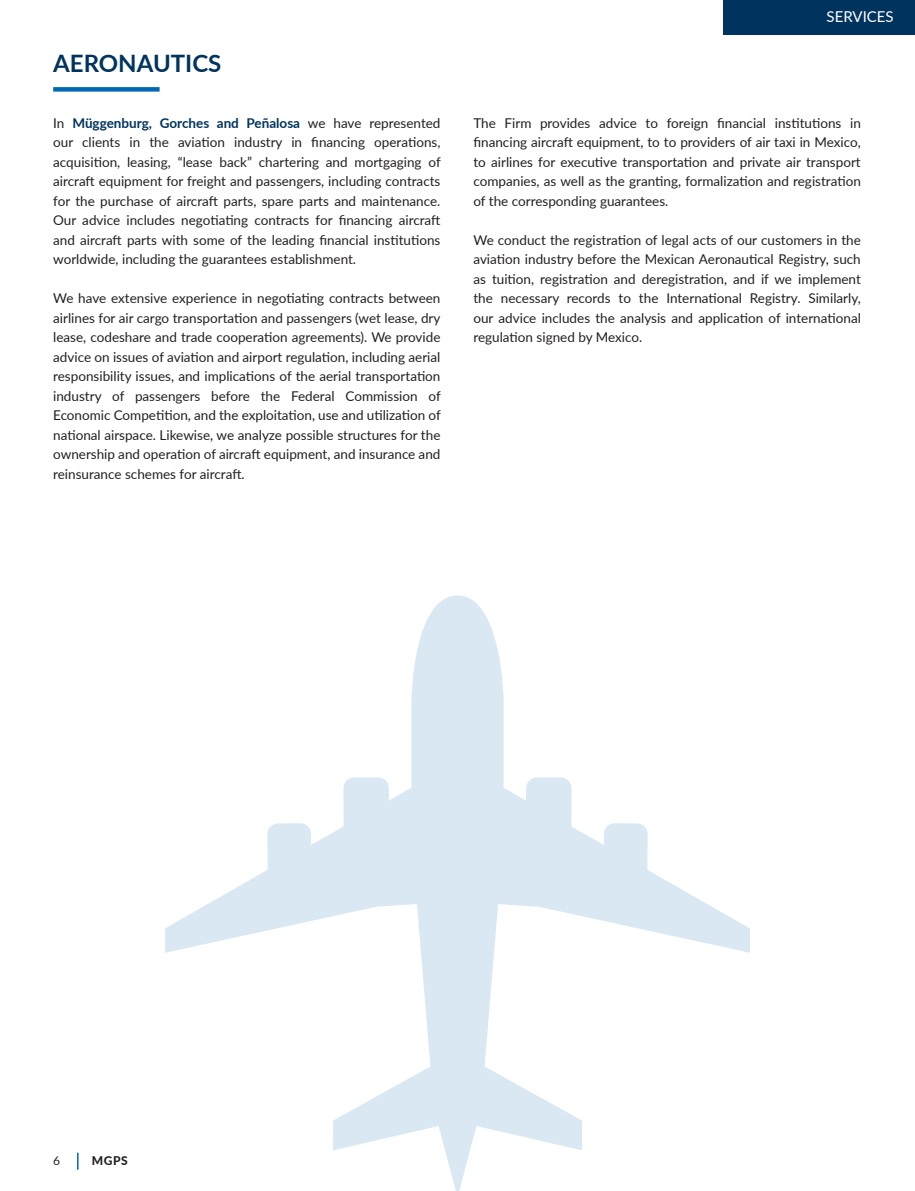
<style>
.page{position:relative;width:915px;height:1191px;background:#fff}
.page>*{position:absolute;margin:0;border:0;box-sizing:border-box;transform-origin:0 0}
.t1{font:700 24px "Lato";color:#00345e}
.t2{font:15px "Lato";color:#fff}
.t3{font:13.5px/19.5px "Lato";color:#231f20;text-align:justify}
.t4{font:800 12px "Lato";color:#231f20}
.t5{font:12px "Lato";color:#231f20}
.s1{font-weight:700;color:#00345e}
</style>
<div class="page">
<svg style="left:77px;top:1152px;width:1px;height:17px"></svg>
<svg style="left:165px;top:595px;width:584px;height:596px"></svg>
<div style="left:53px;top:87px;width:106px;height:5px;background:#0168b3"></div>
<div style="left:723px;top:0;width:191px;height:34px;background:#00345e"></div>
<h1 class="t1" style="left:53px;top:46px;width:170px">AERONAUTICS</h1>
<p class="t3" style="left:53px;top:113px;width:389px">In <span class="s1">Müggenburg, Gorches and Peñalosa</span> we have represented our clients in the aviation industry in financing operations, acquisition, leasing, “lease back” chartering and mortgaging of aircraft equipment for freight and passengers, including contracts for the purchase of aircraft parts, spare parts and maintenance.<br>Our advice includes negotiating contracts for financing aircraft and aircraft parts with some of the leading financial institutions worldwide, including the guarantees establishment.</p>
<p class="t3" style="left:53px;top:288px;width:389px">We have extensive experience in negotiating contracts between airlines for air cargo transportation and passengers (wet lease, dry lease, codeshare and trade cooperation agreements). We provide advice on issues of aviation and airport regulation, including aerial responsibility issues, and implications of the aerial transportation industry of passengers before the Federal Commission of Economic Competition, and the exploitation, use and utilization of national airspace. Likewise, we analyze possible structures for the ownership and operation of aircraft equipment, and insurance and reinsurance schemes for aircraft.</p>
<p class="t2" style="left:826px;top:5px;width:69px">SERVICES</p>
<p class="t3" style="left:473px;top:113px;width:389px">The Firm provides advice to foreign financial institutions in financing aircraft equipment, to to providers of air taxi in Mexico, to airlines for executive transportation and private air transport companies, as well as the granting, formalization and registration of the corresponding guarantees.</p>
<p class="t3" style="left:473px;top:230px;width:389px">We conduct the registration of legal acts of our customers in the aviation industry before the Mexican Aeronautical Registry, such as tuition, registration and deregistration, and if we implement the necessary records to the International Registry. Similarly, our advice includes the analysis and application of international regulation signed by Mexico.</p>
<p class="t5" style="left:53px;top:1151px;width:8px">6</p>
<p class="t4" style="left:92px;top:1151px;width:37px">MGPS</p>
</div>
